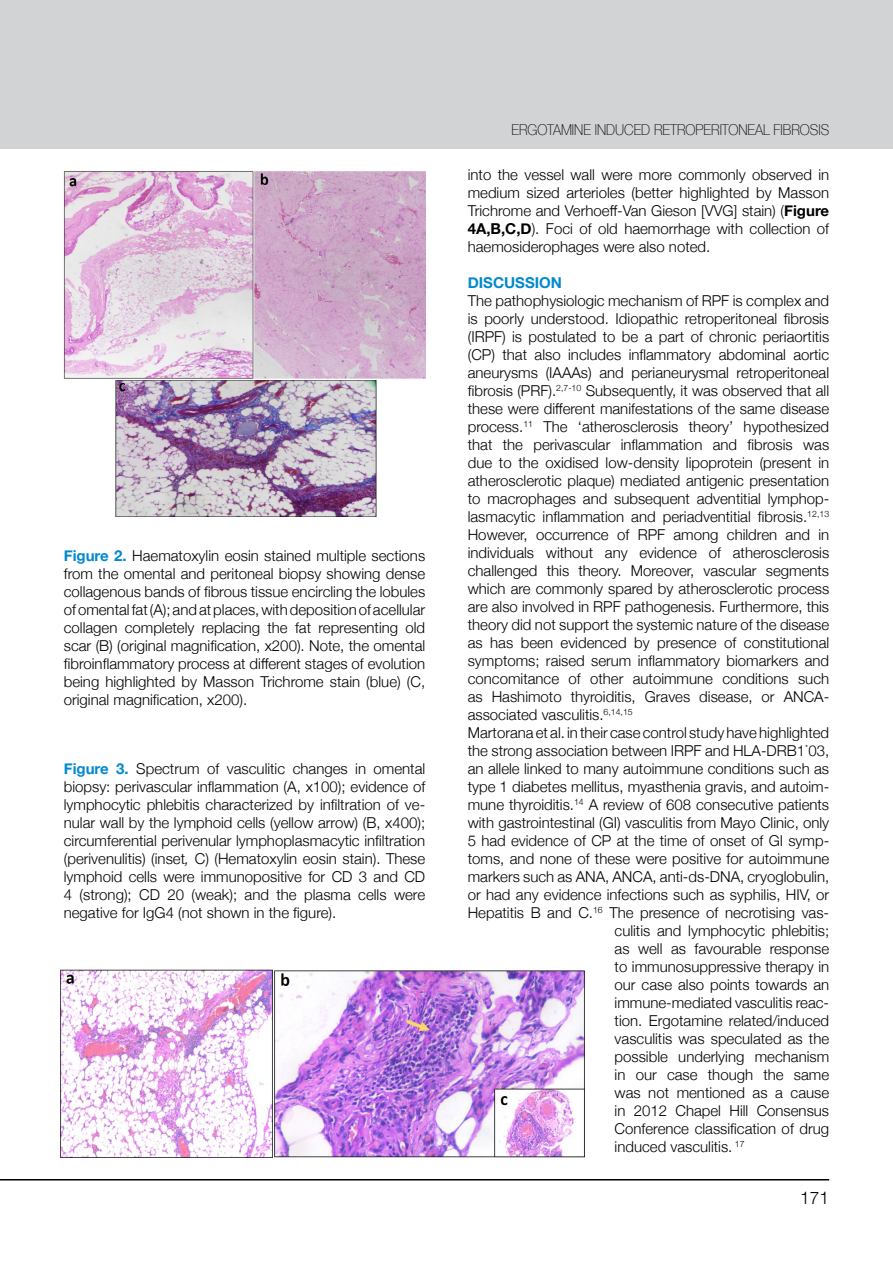
<style>
.page{position:relative;width:893px;height:1263px;background:#fff}
.page>*{position:absolute;margin:0;border:0;box-sizing:border-box;transform-origin:0 0}
.t1{font:300 17.4px "Helvetica Neue";color:#000}
.t2{font:300 15px/18px "Helvetica Neue";color:#000;text-align:justify}
.t3{font:100 15px "Helvetica Neue";color:#000;scale:.9 1}
.t4{font:700 15px "Helvetica Neue";color:#0089cf}
.s1{font-weight:700;color:#0089cf}
.s2{font-style:italic}
.s3{font-weight:700}
</style>
<div class="page">
<hr style="left:0;top:1179px;width:829px;height:1px;background:#000">
<div style="left:0;top:0;width:893px;height:149px;background:#d1d3d4"></div>
<img style="left:63px;top:171px;width:362px;height:345px">
<img style="left:60px;top:969px;width:525px;height:188px">
<p class="t2" style="left:64px;top:545px;width:363px"><span class="s1">Figure 2.</span> Haematoxylin eosin stained multiple sections from the omental and peritoneal biopsy showing dense collagenous bands of fibrous tissue encircling the lobules of omental fat (A); and at places, with deposition of acellular collagen completely replacing the fat representing old scar (B) (original magnification, x200). Note, the omental fibroinflammatory process at different stages of evolution being highlighted by Masson Trichrome stain (blue) (C, original magnification, x200).</p>
<p class="t2" style="left:64px;top:759px;width:363px"><span class="s1">Figure 3.</span> Spectrum of vasculitic changes in omental biopsy: perivascular inflammation (A, x100); evidence of lymphocytic phlebitis characterized by infiltration of ve&shy;nular wall by the lymphoid cells (yellow arrow) (B, x400); circumferential perivenular lymphoplasmacytic infiltration (perivenulitis) (inset<span class="s2">,</span> C) (Hematoxylin eosin stain). These lymphoid cells were immunopositive for CD 3 and CD 4 (strong); CD 20 (weak); and the plasma cells were negative for IgG4 (not shown in the figure).</p>
<p class="t3" style="left:512px;top:119px;width:354px">ERGOTAMINE INDUCED RETROPERITONEAL FIBROSIS</p>
<p class="t3" style="left:799px;top:119px;width:36px">TITLE</p>
<p class="t2" style="left:468px;top:165px;width:363px">into the vessel wall were more commonly observed in medium sized arterioles (better highlighted by Masson Trichrome and Verhoeff-Van Gieson [VVG] stain) (<span class="s3">Figure 4A,B,C,D</span>). Foci of old haemorrhage with collection of haemosiderophages were also noted.</p>
<p class="t4" style="left:468px;top:271px;width:96px">DISCUSSION</p>
<p class="t2" style="left:468px;top:291px;width:363px">The pathophysiologic mechanism of RPF is complex and</p>
<p class="t2" style="left:468px;top:309px;width:363px">is poorly understood. Idiopathic retroperitoneal fibrosis</p>
<p class="t2" style="left:468px;top:327px;width:363px">(IRPF) is postulated to be a part of chronic periaortitis</p>
<p class="t2" style="left:468px;top:345px;width:363px">(CP) that also includes inflammatory abdominal aortic</p>
<p class="t2" style="left:468px;top:363px;width:363px">aneurysms (IAAAs) and perianeurysmal retroperitoneal</p>
<p class="t2" style="left:468px;top:381px;width:363px">fibrosis (PRF).<sup>2,7-10</sup> Subsequently, it was observed that all</p>
<p class="t2" style="left:468px;top:399px;width:363px">these were different manifestations of the same disease</p>
<p class="t2" style="left:468px;top:417px;width:363px">process.<sup>11</sup> The ‘atherosclerosis theory’ hypothesized</p>
<p class="t2" style="left:468px;top:435px;width:363px">that the perivascular inflammation and fibrosis was</p>
<p class="t2" style="left:468px;top:453px;width:363px">due to the oxidised low-density lipoprotein (present in</p>
<p class="t2" style="left:468px;top:471px;width:363px">atherosclerotic plaque) mediated antigenic presentation</p>
<p class="t2" style="left:468px;top:489px;width:363px">to macrophages and subsequent adventitial lymphop-</p>
<p class="t2" style="left:468px;top:507px;width:363px">lasmacytic inflammation and periadventitial fibrosis.<sup>12,13</sup></p>
<p class="t2" style="left:468px;top:525px;width:363px">However, occurrence of RPF among children and in</p>
<p class="t2" style="left:468px;top:543px;width:363px">individuals without any evidence of atherosclerosis</p>
<p class="t2" style="left:468px;top:561px;width:363px">challenged this theory. Moreover, vascular segments</p>
<p class="t2" style="left:468px;top:579px;width:363px">which are commonly spared by atherosclerotic process</p>
<p class="t2" style="left:468px;top:597px;width:363px">are also involved in RPF pathogenesis. Furthermore, this</p>
<p class="t2" style="left:468px;top:615px;width:363px">theory did not support the systemic nature of the disease</p>
<p class="t2" style="left:468px;top:633px;width:363px">as has been evidenced by presence of constitutional</p>
<p class="t2" style="left:468px;top:651px;width:363px">symptoms; raised serum inflammatory biomarkers and</p>
<p class="t2" style="left:468px;top:669px;width:363px">concomitance of other autoimmune conditions such</p>
<p class="t2" style="left:468px;top:687px;width:363px">as Hashimoto thyroiditis, Graves disease, or ANCA-</p>
<p class="t2" style="left:468px;top:705px;width:167px">associated vasculitis.<sup>6,14,15</sup></p>
<p class="t2" style="left:468px;top:723px;width:363px">Martorana et al. in their case control study have highlighted</p>
<p class="t2" style="left:468px;top:741px;width:363px">the strong association between IRPF and HLA-DRB1<sup>*</sup>03,</p>
<p class="t2" style="left:468px;top:759px;width:363px">an allele linked to many autoimmune conditions such as</p>
<p class="t2" style="left:468px;top:777px;width:363px">type 1 diabetes mellitus, myasthenia gravis, and autoim-</p>
<p class="t2" style="left:468px;top:795px;width:363px">mune thyroiditis.<sup>14</sup> A review of 608 consecutive patients</p>
<p class="t2" style="left:468px;top:813px;width:363px">with gastrointestinal (GI) vasculitis from Mayo Clinic, only</p>
<p class="t2" style="left:468px;top:831px;width:363px">5 had evidence of CP at the time of onset of GI symp-</p>
<p class="t2" style="left:468px;top:849px;width:363px">toms, and none of these were positive for autoimmune</p>
<p class="t2" style="left:468px;top:867px;width:363px">markers such as ANA, ANCA, anti-ds-DNA, cryoglobulin,</p>
<p class="t2" style="left:468px;top:885px;width:363px">or had any evidence infections such as syphilis, HIV, or</p>
<p class="t2" style="left:468px;top:903px;width:363px">Hepatitis B and C.<sup>16</sup> The presence of necrotising vas-</p>
<p class="t2" style="left:615px;top:921px;width:216px">culitis and lymphocytic phlebitis;</p>
<p class="t2" style="left:615px;top:939px;width:216px">as well as favourable response</p>
<p class="t2" style="left:615px;top:957px;width:216px">to immunosuppressive therapy in</p>
<p class="t2" style="left:615px;top:975px;width:216px">our case also points towards an</p>
<p class="t2" style="left:615px;top:993px;width:216px">immune-mediated vasculitis reac-</p>
<p class="t2" style="left:615px;top:1011px;width:216px">tion. Ergotamine related/induced</p>
<p class="t2" style="left:615px;top:1029px;width:216px">vasculitis was speculated as the</p>
<p class="t2" style="left:615px;top:1047px;width:216px">possible underlying mechanism</p>
<p class="t2" style="left:615px;top:1065px;width:216px">in our case though the same</p>
<p class="t2" style="left:615px;top:1083px;width:216px">was not mentioned as a cause</p>
<p class="t2" style="left:615px;top:1101px;width:216px">in 2012 Chapel Hill Consensus</p>
<p class="t2" style="left:615px;top:1119px;width:216px">Conference classification of drug</p>
<p class="t2" style="left:615px;top:1137px;width:131px">induced vasculitis. <sup>17</sup></p>
<p class="t1" style="left:800px;top:1184px;width:31px">171</p>
</div>
